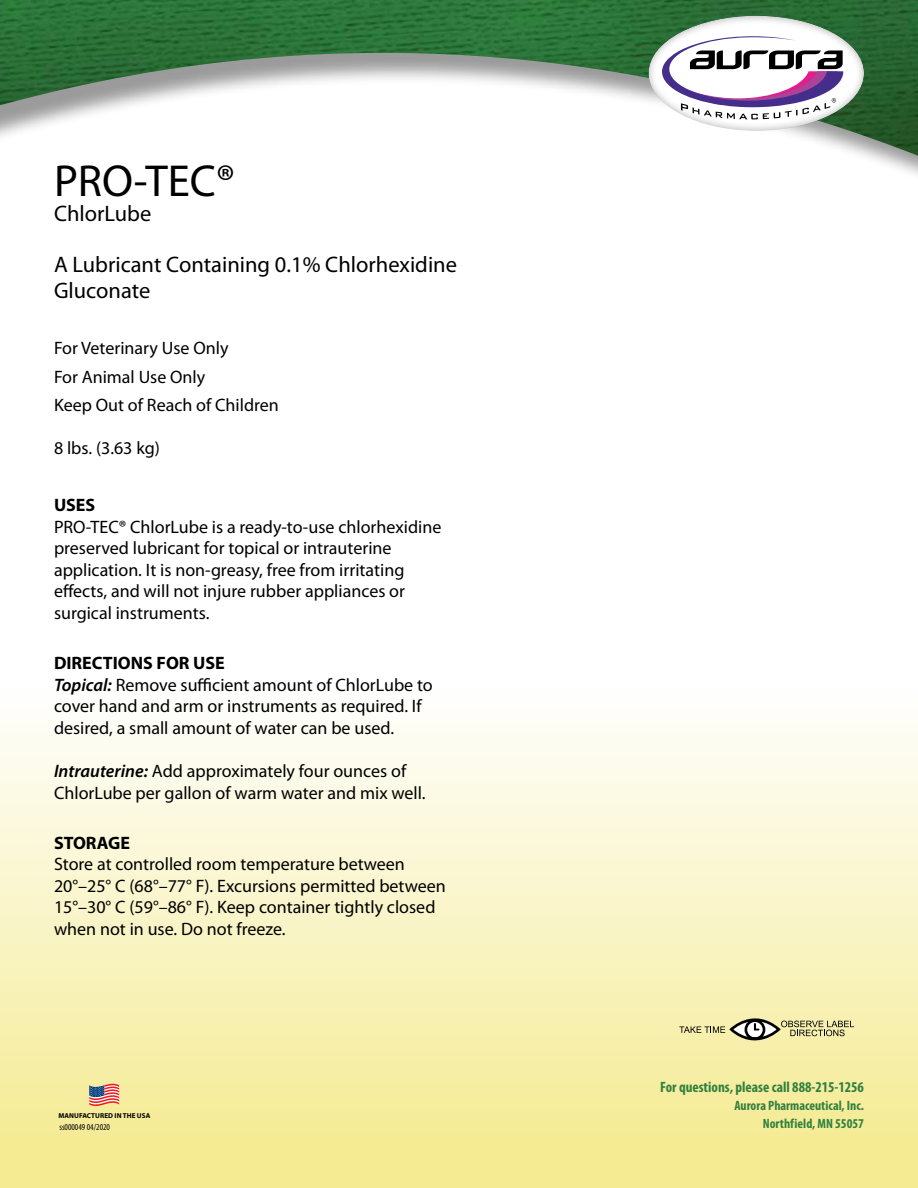
<style>
.page{position:relative;width:918px;height:1188px;background:#fff}
.page>*{position:absolute;margin:0;border:0;box-sizing:border-box;transform-origin:0 0}
.t1{font:45px "Myriad Pro";color:#000}
.t2{font:22.5px/25.5px "Myriad Pro";color:#000}
.t3{font:18px/21.6px "Myriad Pro";color:#000}
.t4{font:700 18px "Myriad Pro";color:#000}
.t5{font:700 condensed 15px "Myriad Pro";color:#30803e}
.t6{font:700 condensed 13.5px "Myriad Pro";color:#30803e}
.t7{font:condensed 9px "Myriad Pro";color:#000}
.t8{font:700 7.05px "Myriad Pro";letter-spacing:.01em;color:#000}
.s1{font-weight:700}
.s2{font-weight:600;font-style:italic}
</style>
<div class="page">
<div style="left:0;top:689px;width:918px;height:499px;background:linear-gradient(to bottom,#fefefd,#f4e98b)"></div>
<img style="left:0;top:0;width:918px;height:156px">
<div style="left:647px;top:15px;width:218px;height:119px;background:#000;opacity:.39"></div>
<svg style="left:662px;top:36px;width:181px;height:83px"></svg>
<svg style="left:89px;top:1084px;width:30px;height:22px"></svg>
<svg style="left:679px;top:1018px;width:175px;height:22px;background:#c4bf91"></svg>
<h1 class="t1" style="left:54px;top:153px;width:182px">PRO-TEC®</h1>
<p class="t2" style="left:54px;top:201px;width:99px">ChlorLube</p>
<p class="t2" style="left:54px;top:252px;width:405px">A Lubricant Containing 0.1% Chlorhexidine<br>Gluconate</p>
<p class="t3" style="left:54px;top:334px;width:226px;line-height:28.3px">For Veterinary Use Only<br>For Animal Use Only<br>Keep Out of Reach of Children</p>
<p class="t3" style="left:54px;top:437px;width:107px">8 lbs. (3.63 kg)</p>
<p class="t4" style="left:54px;top:493px;width:43px">USES</p>
<p class="t3" style="left:54px;top:516px;width:389px">PRO-TEC® ChlorLube is a ready-to-use chlorhexidine preserved lubricant for topical or intrauterine application. It is non-greasy, free from irritating effects, and will not injure rubber appliances or surgical instruments.</p>
<p class="t3" style="left:54px;top:652px;width:380px"><span class="s1">DIRECTIONS FOR USE<br></span><span class="s2">Topical:</span> Remove sufficient amount of ChlorLube to cover hand and arm or instruments as required. If desired, a small amount of water can be used.</p>
<p class="t3" style="left:54px;top:760px;width:373px"><span class="s2">Intrauterine:</span> Add approximately four ounces of<br>ChlorLube per gallon of warm water and mix well.</p>
<p class="t4" style="left:54px;top:831px;width:78px">STORAGE</p>
<p class="t3" style="left:54px;top:853px;width:393px">Store at controlled room temperature between 20°–25° C (68°–77° F). Excursions permitted between 15°–30° C (59°–86° F). Keep container tightly closed when not in use. Do not freeze.</p>
<p class="t5" style="left:660px;top:1078px;width:205px">For questions, please call 888-215-1256</p>
<p class="t6" style="left:734px;top:1097px;width:131px">Aurora Pharmaceutical, Inc.</p>
<p class="t8" style="left:58px;top:1111px;width:93px">MANUFACTURED IN THE USA</p>
<p class="t7" style="left:59px;top:1122px;width:52px">ss000049 04/2020</p>
<p class="t6" style="left:763px;top:1115px;width:103px">Northfield, MN 55057</p>
</div>
